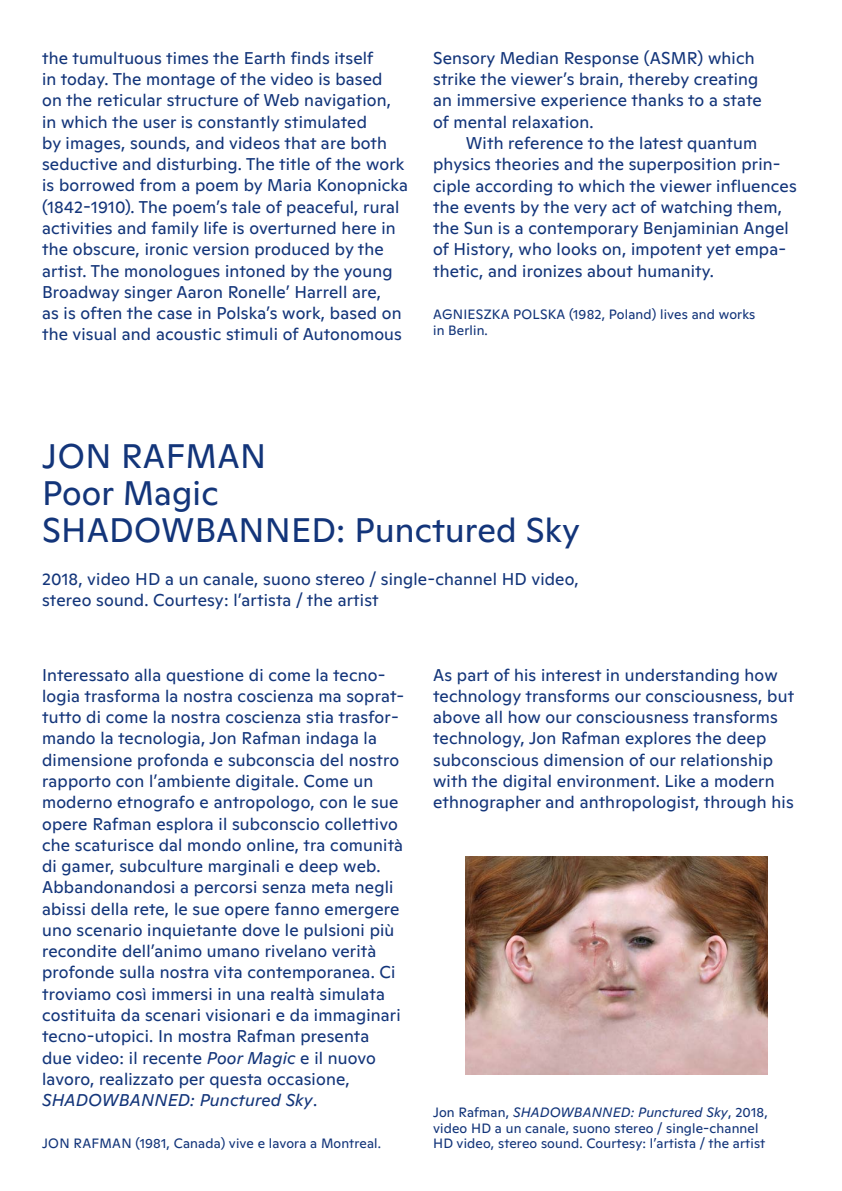
<style>
.page{position:relative;width:842px;height:1191px;background:#fff}
.page>*{position:absolute;margin:0;border:0;box-sizing:border-box;transform-origin:0 0}
.t1{font:34px/37.2px "Ginto Normal";letter-spacing:.005em;color:#13357a}
.t2{font:17px/21.2px "Ginto Normal";letter-spacing:.01em;color:#13357a}
.t3{font:13.6px/16px "Ginto Normal";letter-spacing:.01em;color:#13357a}
.s1{font-style:italic}
</style>
<div class="page">
<img style="left:466px;top:856px;width:301px;height:218px">
<p class="t2" style="left:42px;top:46px;width:368px">the tumultuous times the Earth finds itself<br>in today. The montage of the video is based<br>on the reticular structure of Web navigation, in which the user is constantly stimulated<br>by images, sounds, and videos that are both seductive and disturbing. The title of the work is borrowed from a poem by Maria Konopnicka (1842-1910). The poem’s tale of peaceful, rural activities and family life is overturned here in the obscure, ironic version produced by the artist. The monologues intoned by the young Broadway singer Aaron Ronelle’ Harrell are,<br>as is often the case in Polska’s work, based on the visual and acoustic stimuli of Autonomous</p>
<p class="t2" style="left:433px;top:46px;width:330px">Sensory Median Response (ASMR) which strike the viewer’s brain, thereby creating an immersive experience thanks to a state of mental relaxation.</p>
<p class="t2" style="left:433px;top:131px;width:365px;text-indent:33px">With reference to the latest quantum physics theories and the superposition prin&shy;ciple according to which the viewer influences the events by the very act of watching them, the Sun is a contemporary Benjaminian Angel of History, who looks on, impotent yet empa&shy;thetic, and ironizes about humanity.</p>
<p class="t3" style="left:433px;top:305px;width:324px">AGNIESZKA POLSKA (1982, Poland) lives and works in Berlin.</p>
<h1 class="t1" style="left:42px;top:435px;width:539px">JON RAFMAN<br>Poor Magic<br>SHADOWBANNED: Punctured Sky</h1>
<p class="t2" style="left:42px;top:567px;width:538px">2018, video HD a un canale, suono stereo / single-channel HD video, stereo sound. Courtesy: l’artista / the artist</p>
<p class="t2" style="left:42px;top:663px;width:364px">Interessato alla questione di come la tecno&shy;logia trasforma la nostra coscienza ma soprat&shy;tutto di come la nostra coscienza stia trasfor&shy;mando la tecnologia, Jon Rafman indaga la dimensione profonda e subconscia del nostro rapporto con l’ambiente digitale. Come un moderno etnografo e antropologo, con le sue opere Rafman esplora il subconscio collettivo che scaturisce dal mondo online, tra comunità di gamer, subculture marginali e deep web.<br>Abbandonandosi a percorsi senza meta negli abissi della rete, le sue opere fanno emergere uno scenario inquietante dove le pulsioni più recondite dell’animo umano rivelano verità profonde sulla nostra vita contemporanea. Ci troviamo così immersi in una realtà simulata costituita da scenari visionari e da immaginari tecno-utopici. In mostra Rafman presenta<br>due video: il recente <span class="s1">Poor Magic</span> e il nuovo lavoro, realizzato per questa occasione, <span class="s1">SHADOWBANNED: Punctured Sky</span>.</p>
<p class="t3" style="left:42px;top:1134px;width:340px">JON RAFMAN (1981, Canada) vive e lavora a Montreal.</p>
<p class="t2" style="left:433px;top:663px;width:362px">As part of his interest in understanding how technology transforms our consciousness, but above all how our consciousness transforms technology, Jon Rafman explores the deep subconscious dimension of our relationship with the digital environment. Like a modern ethnographer and anthropologist, through his</p>
<p class="t3" style="left:433px;top:1102px;width:336px">Jon Rafman, <span class="s1">SHADOWBANNED: Punctured Sky</span>, 2018, video HD a un canale, suono stereo / single-channel<br>HD video, stereo sound. Courtesy: l’artista / the artist</p>
</div>
